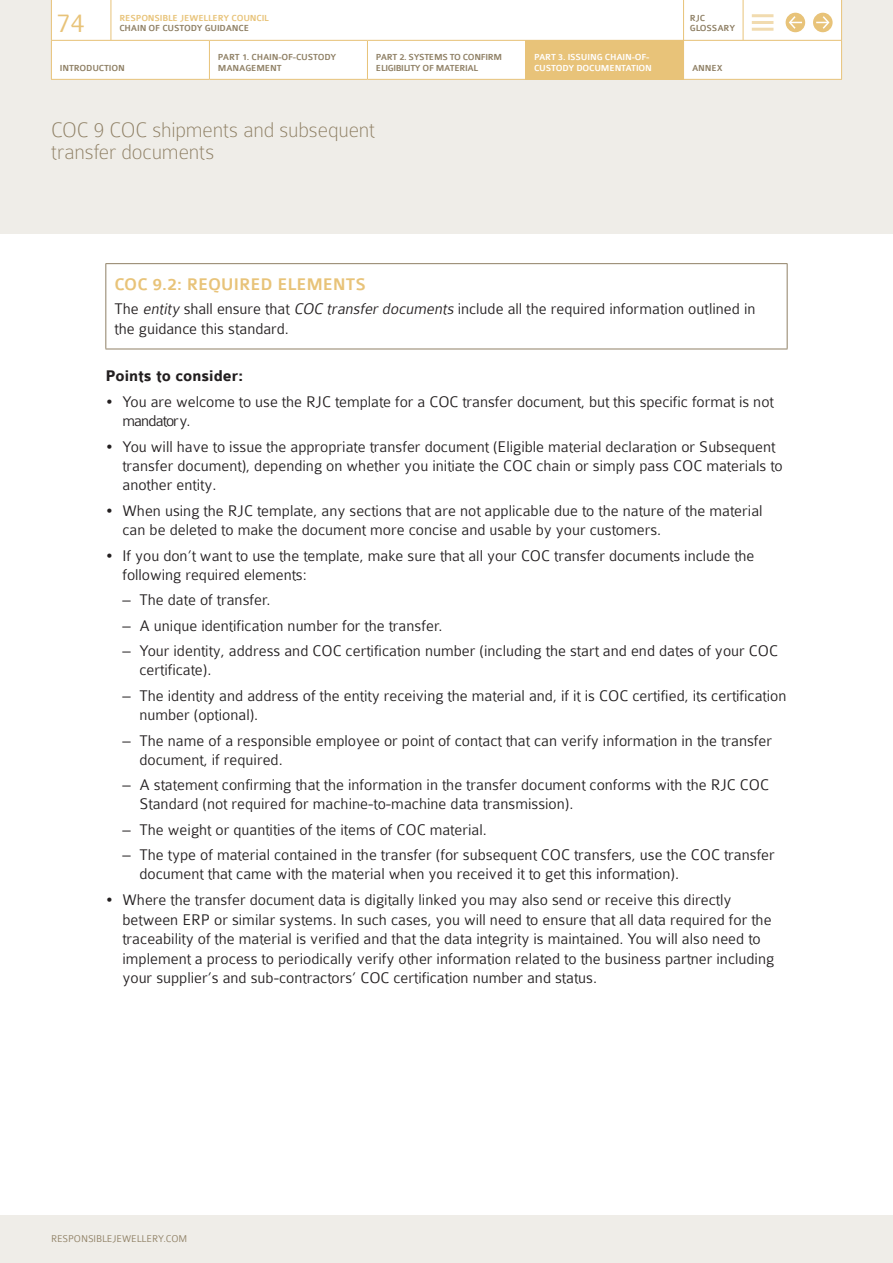
<style>
.page{position:relative;width:893px;height:1263px;background:#fff}
.page>*{position:absolute;margin:0;border:0;box-sizing:border-box;transform-origin:0 0}
.t1{font:300 28.65px "Colaborate";color:#e8c379}
._01_Page_Header_15pt{font:100 22.5px/22.5px "Colaborate";letter-spacing:-.01em;color:#8f8065}
._03_Body_Header_L1_CAPS_12_12pt{font:500 18px "Colaborate";letter-spacing:-.01em;color:#e8c379}
._04_Body_Copy_11_13pt__8pt{font:300 16.5px/19px "Colaborate";color:#231f20}
._04_Body_Copy_11_13pt__4pt{font:700 16.5px "Colaborate";color:#231f20}
.t2{font:300 10.5px "Colaborate";letter-spacing:-.01em;color:#8f8065}
.t3{font:500 9.3px/10.5px "Colaborate";letter-spacing:-.02em;color:#8f8065}
.t4{font:500 9.3px/10.5px "Colaborate";letter-spacing:-.02em;color:#fff}
.t5{font:500 9.3px "Colaborate";letter-spacing:-.02em;color:#e8c379}
.s1{font-style:italic}
</style>
<div class="page">
<div style="left:0;top:0;width:893px;height:234px;background:#efede8"></div>
<div style="left:0;top:1215px;width:893px;height:48px;background:#efede8"></div>
<div style="left:51px;top:0;width:791px;height:79px;background:#fff"></div>
<div style="left:525px;top:40px;width:158px;height:39px;background:#e8c379"></div>
<hr style="left:51px;top:41px;width:1px;height:38px;background:#e8c379">
<hr style="left:51px;top:40px;width:158px;height:1px;background:#e8c379">
<hr style="left:51px;top:79px;width:158px;height:1px;background:#e8c379">
<hr style="left:209px;top:41px;width:1px;height:38px;background:#e8c379">
<hr style="left:209px;top:40px;width:158px;height:1px;background:#e8c379">
<hr style="left:367px;top:40px;width:158px;height:1px;background:#e8c379">
<hr style="left:367px;top:41px;width:1px;height:38px;background:#e8c379">
<hr style="left:209px;top:79px;width:158px;height:1px;background:#e8c379">
<hr style="left:367px;top:79px;width:158px;height:1px;background:#e8c379">
<hr style="left:683px;top:40px;width:159px;height:1px;background:#e8c379">
<hr style="left:525px;top:79px;width:158px;height:1px;background:#e8c379">
<hr style="left:683px;top:79px;width:159px;height:1px;background:#e8c379">
<hr style="left:683px;top:41px;width:1px;height:38px;background:#e8c379">
<hr style="left:841px;top:41px;width:1px;height:38px;background:#e8c379">
<hr style="left:105px;top:263px;width:682px;height:1px;background:#8f8065">
<hr style="left:105px;top:264px;width:1px;height:85px;background:#8f8065">
<hr style="left:787px;top:264px;width:1px;height:85px;background:#8f8065">
<hr style="left:105px;top:349px;width:682px;height:1px;background:#8f8065">
<p class="t5" style="left:119px;top:13px;width:151px">RESPONSIBLE JEWELLERY COUNCIL</p>
<p class="t3" style="left:119px;top:23px;width:131px">CHAIN OF CUSTODY GUIDANCE</p>
<p class="t3" style="left:690px;top:13px;width:17px">RJC</p>
<h1 class="t1" style="left:57px;top:8px;width:29px">74</h1>
<p class="t3" style="left:690px;top:23px;width:47px">GLOSSARY</p>
<p class="t3" style="left:60px;top:63px;width:66px">INTRODUCTION</p>
<p class="t3" style="left:218px;top:52px;width:120px">PART 1. CHAIN-OF-CUSTODY<br>MANAGEMENT</p>
<p class="t3" style="left:376px;top:52px;width:128px">PART 2. SYSTEMS TO CONFIRM<br>ELIGIBILITY OF MATERIAL</p>
<p class="t4" style="left:534px;top:52px;width:119px">PART 3. ISSUING CHAIN-OF-<br>CUSTODY DOCUMENTATION</p>
<p class="t3" style="left:692px;top:63px;width:32px">ANNEX</p>
<p class="_01_Page_Header_15pt" style="left:51px;top:118px;width:326px">COC 9 COC shipments and subsequent transfer documents</p>
<p class="_03_Body_Header_L1_CAPS_12_12pt" style="left:114px;top:275px;width:253px">COC 9.2: REQUIRED ELEMENTS</p>
<p class="_04_Body_Copy_11_13pt__8pt" style="left:114px;top:300px;width:643px;line-height:19.5px">The <span class="s1">entity</span> shall ensure that <span class="s1">COC transfer documents</span> include all the required information outlined in the guidance this standard.</p>
<p class="_04_Body_Copy_11_13pt__4pt" style="left:105px;top:367px;width:139px">Points to consider:</p>
<p class="_04_Body_Copy_11_13pt__8pt" style="left:122px;top:392px;width:653px;text-indent:-17px">• You are welcome to use the RJC template for a COC transfer document, but this specific format is not mandatory.</p>
<p class="_04_Body_Copy_11_13pt__8pt" style="left:122px;top:437px;width:662px;text-indent:-17px">• You will have to issue the appropriate transfer document (Eligible material declaration or Subsequent transfer document), depending on whether you initiate the COC chain or simply pass COC materials to another entity.</p>
<p class="_04_Body_Copy_11_13pt__8pt" style="left:122px;top:501px;width:642px;text-indent:-17px">• When using the RJC template, any sections that are not applicable due to the nature of the material can be deleted to make the document more concise and usable by your customers.</p>
<p class="_04_Body_Copy_11_13pt__8pt" style="left:122px;top:546px;width:633px;text-indent:-17px">• If you don’t want to use the template, make sure that all your COC transfer documents include the following required elements:</p>
<p class="_04_Body_Copy_11_13pt__8pt" style="left:122px;top:590px;width:150px">– The date of transfer.</p>
<p class="_04_Body_Copy_11_13pt__8pt" style="left:122px;top:616px;width:322px">– A unique identification number for the transfer.</p>
<p class="_04_Body_Copy_11_13pt__8pt" style="left:139px;top:642px;width:640px;text-indent:-17px">– Your identity, address and COC certification number (including the start and end dates of your COC certificate).</p>
<p class="_04_Body_Copy_11_13pt__8pt" style="left:139px;top:686px;width:648px;text-indent:-17px">– The identity and address of the entity receiving the material and, if it is COC certified, its certification number (optional).</p>
<p class="_04_Body_Copy_11_13pt__8pt" style="left:139px;top:731px;width:634px;text-indent:-17px">– The name of a responsible employee or point of contact that can verify information in the transfer document, if required.</p>
<p class="_04_Body_Copy_11_13pt__8pt" style="left:139px;top:775px;width:631px;text-indent:-17px">– A statement confirming that the information in the transfer document conforms with the RJC COC<br>Standard (not required for machine-to-machine data transmission).</p>
<p class="_04_Body_Copy_11_13pt__8pt" style="left:122px;top:820px;width:366px">– The weight or quantities of the items of COC material.</p>
<p class="_04_Body_Copy_11_13pt__8pt" style="left:139px;top:846px;width:637px;text-indent:-17px">– The type of material contained in the transfer (for subsequent COC transfers, use the COC transfer document that came with the material when you received it to get this information).</p>
<p class="_04_Body_Copy_11_13pt__8pt" style="left:122px;top:890px;width:653px;line-height:19.5px;text-indent:-17px">• Where the transfer document data is digitally linked you may also send or receive this directly between ERP or similar systems. In such cases, you will need to ensure that all data required for the traceability of the material is verified and that the data integrity is maintained. You will also need to implement a process to periodically verify other information related to the business partner including your supplier’s and sub-contractors’ COC certification number and status.</p>
<p class="t2" style="left:51px;top:1233px;width:138px">RESPONSIBLEJEWELLERY.COM</p>
</div>
